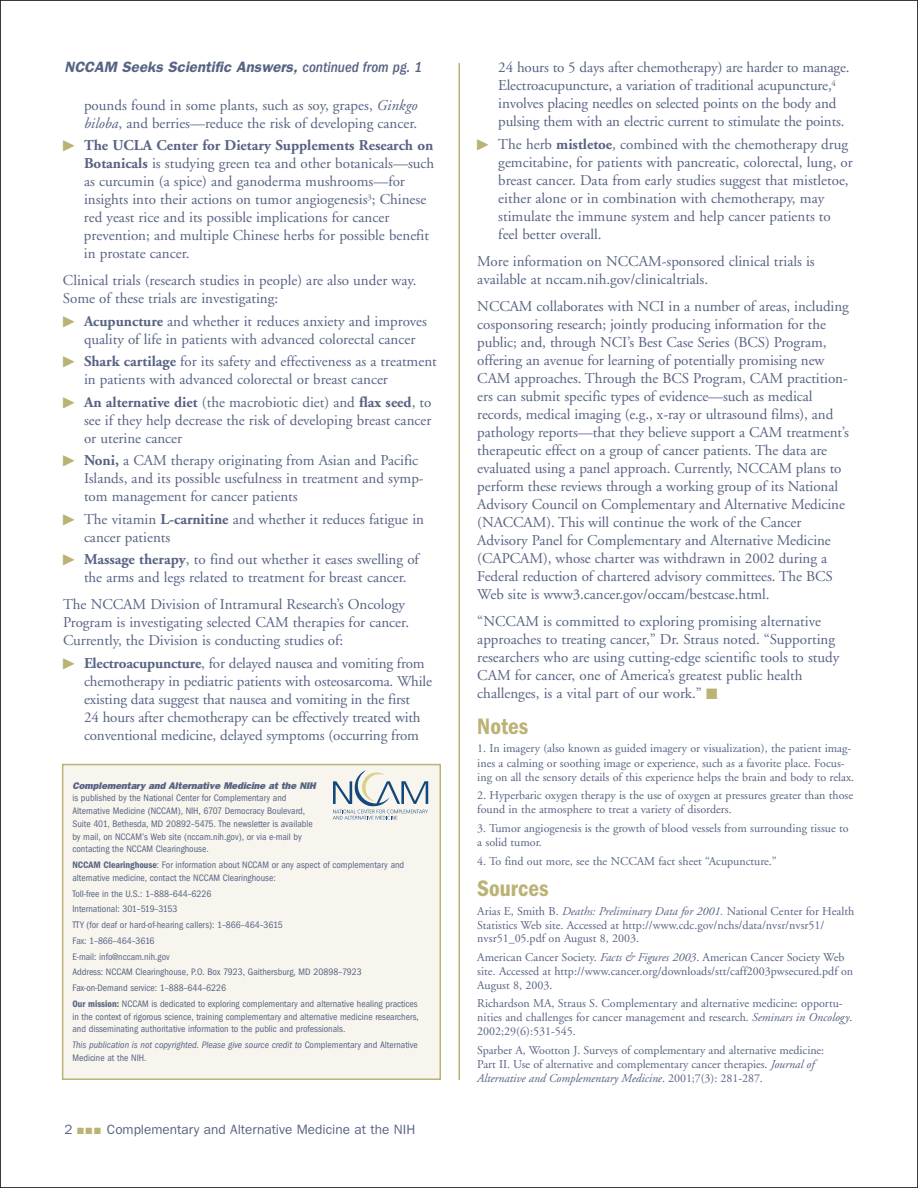
<style>
.page{position:relative;width:918px;height:1188px;background:#fff}
.page>*{position:absolute;margin:0;border:0;box-sizing:border-box;transform-origin:0 0}
.t1{font:600 23.25px "Franklin Got Cd ITC";color:#bbb275}
.t2{font:15px/18px "Adobe Garamond";color:#576383}
.t3{font:italic 600 15px "Franklin Gothic";color:#576383}
.t4{font:13.5px "Franklin Gothic";color:#576383}
.t5{font:12px/14px "Adobe Garamond";color:#576383}
.t6{font:9.75px/15.8px "Franklin Got Cd ITC";color:#576383}
.t7{font:italic 9.75px/12.8px "Franklin Got Cd ITC";color:#576383}
.t8{font:italic 800 9.75px "Franklin Gothic";letter-spacing:-.005em;color:#576383}
.s1{font-family:"Franklin Got Cd Md ITC";font-weight:400}
.s2{font-style:italic}
.s3{font-family:"Carta";font-size:10.5px;color:#bbb275}
.s4{font-weight:700}
.s5{font-weight:600}
.s6{font-style:normal}
.s7{color:#bbb275}
</style>
<div class="page">
<div style="left:63px;top:765px;width:377px;height:313px;background:#f7f5ee"></div>
<div style="left:62px;top:764px;width:379px;height:316px;border:2px solid #bbb275"></div>
<hr style="left:459px;top:63px;width:1px;height:1017px;background:#bbb275">
<svg style="left:333px;top:770px;width:95px;height:50px"></svg>
<p class="t3" style="left:64px;top:62px;width:359px">NCCAM Seeks Scientific Answers, <span class="s1">continued from pg. 1</span></p>
<p class="t2" style="left:84px;top:97px;width:335px">pounds found in some plants, such as soy, grapes, <span class="s2">Ginkgo biloba</span>, and berries—reduce the risk of developing cancer.</p>
<p class="t2" style="left:84px;top:138px;width:352px;text-indent:-21px"><span class="s3">-</span> <span class="s4">The UCLA Center for Dietary Supplements Research on Botanicals</span> is studying green tea and other botanicals—such as curcumin (a spice) and ganoderma mushrooms—for insights into their actions on tumor angiogenesis<sup>3</sup>; Chinese red yeast rice and its possible implications for cancer prevention; and multiple Chinese herbs for possible benefit in prostate cancer.</p>
<p class="t2" style="left:63px;top:273px;width:355px">Clinical trials (research studies in people) are also under way.<br>Some of these trials are investigating:</p>
<p class="t2" style="left:84px;top:313px;width:344px;text-indent:-21px"><span class="s3">-</span> <span class="s4">Acupuncture</span> and whether it reduces anxiety and improves quality of life in patients with advanced colorectal cancer</p>
<p class="t2" style="left:84px;top:354px;width:354px;text-indent:-21px"><span class="s3">-</span> <span class="s4">Shark cartilage</span> for its safety and effectiveness as a treatment in patients with advanced colorectal or breast cancer</p>
<p class="t2" style="left:84px;top:394px;width:349px;text-align:justify;text-indent:-21px"><span class="s3">-</span> <span class="s4">An alternative diet</span> (the macrobiotic diet) and <span class="s4">flax seed</span>, to see if they help decrease the risk of developing breast cancer or uterine cancer</p>
<p class="t2" style="left:84px;top:453px;width:341px;text-indent:-21px"><span class="s3">-</span> <span class="s4">Noni,</span> a CAM therapy originating from Asian and Pacific<br>Islands, and its possible usefulness in treatment and symp&shy;tom management for cancer patients</p>
<p class="t2" style="left:84px;top:511px;width:342px;text-indent:-21px"><span class="s3">-</span> The vitamin <span class="s4">L-carnitine</span> and whether it reduces fatigue in cancer patients</p>
<p class="t2" style="left:63px;top:552px;width:357px;text-align:center"><span class="s3">-</span> <span class="s4">Massage therapy</span>, to find out whether it eases swelling of the arms and legs related to treatment for breast cancer.</p>
<p class="t2" style="left:63px;top:597px;width:348px">The NCCAM Division of Intramural Research’s Oncology<br>Program is investigating selected CAM therapies for cancer.<br>Currently, the Division is conducting studies of:</p>
<p class="t2" style="left:84px;top:655px;width:350px;text-indent:-21px"><span class="s3">-</span> <span class="s4">Electroacupuncture</span>, for delayed nausea and vomiting from chemotherapy in pediatric patients with osteosarcoma. While existing data suggest that nausea and vomiting in the first<br>24 hours after chemotherapy can be effectively treated with conventional medicine, delayed symptoms (occurring from</p>
<p class="t8" style="left:72px;top:782px;width:245px">Complementary and Alternative Medicine at the NIH</p>
<p class="t6" style="left:72px;top:793px;width:242px;line-height:12.8px">is published by the National Center for Complementary and Alternative Medicine (NCCAM), NIH, 6707 Democracy Boulevard, Suite 401, Bethesda, MD 20892–5475. The newsletter is available by mail, on NCCAM’s Web site (nccam.nih.gov), or via e-mail by contacting the NCCAM Clearinghouse.</p>
<p class="t6" style="left:72px;top:859px;width:333px;line-height:12.8px"><span class="s5">NCCAM Clearinghouse</span>: For information about NCCAM or any aspect of complementary and alternative medicine, contact the NCCAM Clearinghouse:</p>
<p class="t6" style="left:72px;top:886px;width:347px">Toll-free in the U.S.: 1–888–644–6226<br>International: 301–519–3153<br>TTY (for deaf or hard-of-hearing callers): 1–866–464–3615<br>Fax: 1–866–464–3616<br>E-mail: info@nccam.nih.gov<br>Address: NCCAM Clearinghouse, P.O. Box 7923, Gaithersburg, MD 20898–7923<br>Fax-on-Demand service: 1–888–644–6226<br><span class="s5">Our mission:</span> NCCAM is dedicated to exploring complementary and alternative healing practices</p>
<p class="t6" style="left:72px;top:1011px;width:348px;line-height:12.8px">in the context of rigorous science, training complementary and alternative medicine researchers, and disseminating authoritative information to the public and professionals.</p>
<p class="t7" style="left:72px;top:1039px;width:347px">This publication is not copyrighted. Please give source credit to <span class="s6">Complementary and Alternative<br>Medicine at the NIH.</span></p>
<p class="t4" style="left:64px;top:1125px;width:352px">2 <span class="s7">■</span> <span class="s7">■</span> <span class="s7">■</span> Complementary and Alternative Medicine at the NIH</p>
<p class="t2" style="left:498px;top:60px;width:353px">24 hours to 5 days after chemotherapy) are harder to manage.<br>Electroacupuncture, a variation of traditional acupuncture,<sup>4 </sup>involves placing needles on selected points on the body and pulsing them with an electric current to stimulate the points.</p>
<p class="t2" style="left:498px;top:136px;width:356px;text-indent:-21px"><span class="s3">-</span> The herb <span class="s4">mistletoe</span>, combined with the chemotherapy drug gemcitabine, for patients with pancreatic, colorectal, lung, or breast cancer. Data from early studies suggest that mistletoe, either alone or in combination with chemotherapy, may stimulate the immune system and help cancer patients to feel better overall.</p>
<p class="t2" style="left:477px;top:253px;width:339px">More information on NCCAM-sponsored clinical trials is available at nccam.nih.gov/clinicaltrials.</p>
<p class="t2" style="left:477px;top:298px;width:373px">NCCAM collaborates with NCI in a number of areas, including cosponsoring research; jointly producing information for the public; and, through NCI’s Best Case Series (BCS) Program, offering an avenue for learning of potentially promising new CAM approaches. Through the BCS Program, CAM practition&shy;ers can submit specific types of evidence—such as medical records, medical imaging (e.g., x-ray or ultrasound films), and pathology reports—that they believe support a CAM treatment’s therapeutic effect on a group of cancer patients. The data are evaluated using a panel approach. Currently, NCCAM plans to perform these reviews through a working group of its National Advisory Council on Complementary and Alternative Medicine (NACCAM). This will continue the work of the Cancer Advisory Panel for Complementary and Alternative Medicine (CAPCAM), whose charter was withdrawn in 2002 during a Federal reduction of chartered advisory committees. The BCS Web site is www3.cancer.gov/occam/bestcase.html.</p>
<p class="t2" style="left:477px;top:613px;width:364px">“NCCAM is committed to exploring promising alternative approaches to treating cancer,” Dr. Straus noted. “Supporting researchers who are using cutting-edge scientific tools to study CAM for cancer, one of America’s greatest public health challenges, is a vital part of our work.” <span class="s7">■</span></p>
<h1 class="t1" style="left:477px;top:717px;width:53px">Notes</h1>
<p class="t5" style="left:477px;top:743px;width:378px">1. In imagery (also known as guided imagery or visualization), the patient imag&shy;ines a calming or soothing image or experience, such as a favorite place. Focus&shy;ing on all the sensory details of this experience helps the brain and body to relax.</p>
<p class="t5" style="left:477px;top:789px;width:377px">2. Hyperbaric oxygen therapy is the use of oxygen at pressures greater than those found in the atmosphere to treat a variety of disorders.</p>
<p class="t5" style="left:477px;top:822px;width:373px">3. Tumor angiogenesis is the growth of blood vessels from surrounding tissue to a solid tumor.</p>
<p class="t5" style="left:477px;top:855px;width:301px">4. To find out more, see the NCCAM fact sheet “Acupuncture.”</p>
<h1 class="t1" style="left:477px;top:880px;width:73px">Sources</h1>
<p class="t5" style="left:477px;top:905px;width:378px">Arias E, Smith B. <span class="s2">Deaths: Preliminary Data for 2001.</span> National Center for Health<br>Statistics Web site. Accessed at http://www.cdc.gov/nchs/data/nvsr/nvsr51/ nvsr51_05.pdf on August 8, 2003.</p>
<p class="t5" style="left:477px;top:951px;width:377px">American Cancer Society. <span class="s2">Facts &amp; Figures 2003</span>. American Cancer Society Web site. Accessed at http://www.cancer.org/downloads/stt/caff2003pwsecured.pdf on<br>August 8, 2003.</p>
<p class="t5" style="left:477px;top:998px;width:377px">Richardson MA, Straus S. Complementary and alternative medicine: opportu&shy;nities and challenges for cancer management and research. <span class="s2">Seminars in Oncology</span>.<br>2002;29(6):531-545.</p>
<p class="t5" style="left:477px;top:1044px;width:348px">Sparber A, Wootton J. Surveys of complementary and alternative medicine:<br>Part II. Use of alternative and complementary cancer therapies. <span class="s2">Journal of<br>Alternative and Complementary Medicine</span>. 2001;7(3): 281-287.</p>
</div>
